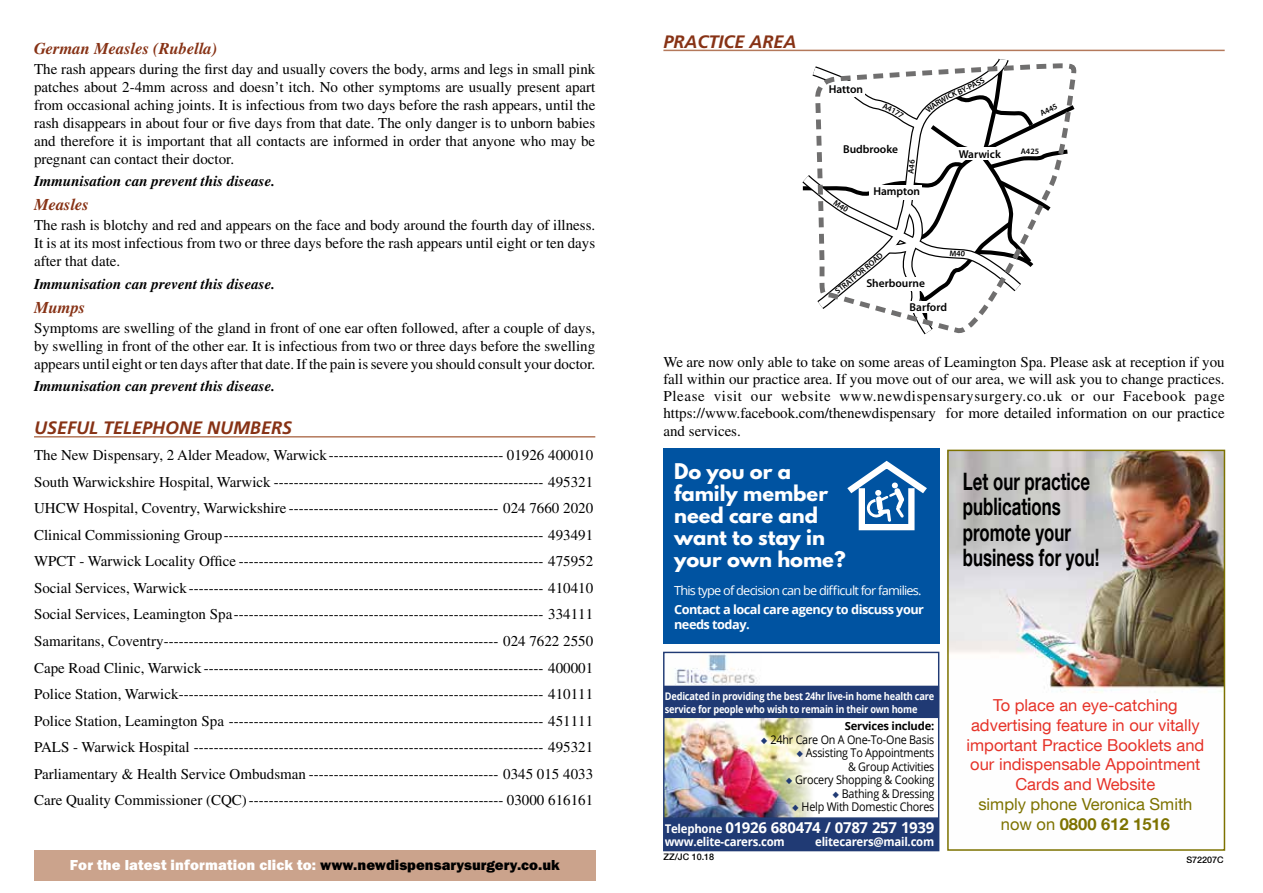
<style>
.page{position:relative;width:1263px;height:893px;background:#fff}
.page>*{position:absolute;margin:0;border:0;box-sizing:border-box;transform-origin:0 0}
.t1{font:700 24px/25.5px "Helvetica Neue LT Com";color:#000;scale:.7 1}
.t2{font:700 19.2px/22.2px "League Spartan";color:#fff}
.t3{font:italic 700 18px "Frutiger";color:#873215}
.t4{font:16.5px/19.8px "Helvetica Neue LT Com";color:#e63329;text-align:center}
.t5{font:16.5px/19.8px "Helvetica Neue LT Com";color:#7d7200;text-align:center}
.t6{font:italic 700 16.5px "Times LT Std";color:#873215}
.t7{font:15px/26.5px "Times LT Std";color:#000;text-align:justify}
.t8{font:italic 700 15px "Times LT Std";color:#000}
.t9{font:800 15px "Franklin Gothic Itc T";letter-spacing:.01em;color:#fff}
.t10{font:700 15px "Open Sans";letter-spacing:-.02em;color:#fff}
.t11{font:700 12.6px/15px "Open Sans";letter-spacing:-.04em;color:#fff}
.t12{font:12.6px "Open Sans";letter-spacing:-.06em;color:#fff}
.t13{font:12px/13.5px "Open Sans";letter-spacing:-.02em;color:#000;text-align:right;scale:.9 1}
.t14{font:700 12px "Open Sans";letter-spacing:-.02em;color:#fff;scale:.95 1}
.t15{font:600 11.4px/23.7px "Myriad Pro";color:#000}
.t16{font:700 11.25px "Open Sans";letter-spacing:-.02em;color:#000}
.t17{font:700 10.5px/12.6px "Open Sans";letter-spacing:-.02em;color:#fff;scale:.88 1}
.t18{font:500 9px "Helvetica Neue LT Com";color:#000}
.t19{font:600 8.25px "Myriad Pro";color:#000}
.s1{color:#000}
.s2{color:#203a74}
.s3{font-size:12px}
.s4{font-weight:700}
</style>
<div class="page">
<div style="left:34px;top:850px;width:561px;height:31px;background:#cba38c"></div>
<hr style="left:34px;top:436px;width:561px;height:2px;background:#b4795b">
<hr style="left:663px;top:50px;width:562px;height:1px;background:#b4795b">
<div style="left:663px;top:449px;width:277px;height:195px;background:#0053a1"></div>
<svg style="left:839px;top:448px;width:97px;height:83px"></svg>
<img style="left:665px;top:718px;width:150px;height:99px">
<img style="left:675px;top:654px;width:83px;height:30px">
<div style="left:663px;top:817px;width:276px;height:33px;background:#203a74;border:1px solid #203a74"></div>
<div style="left:664px;top:686px;width:275px;height:32px;background:#203a74"></div>
<div style="left:663px;top:652px;width:276px;height:199px;border:1px solid #203a74"></div>
<img style="left:950px;top:453px;width:272px;height:240px">
<div style="left:947px;top:450px;width:278px;height:401px;border:2px solid #7d7200"></div>
<svg style="left:802px;top:61px;width:275px;height:274px"></svg>
<p class="t6" style="left:34px;top:39px;width:185px">German Measles (Rubella)</p>
<p class="t7" style="left:34px;top:60px;width:563px;line-height:18px">The rash appears during the first day and usually covers the body, arms and legs in small pink patches about 2-4mm across and doesn’t itch. No other symptoms are usually present apart from occasional aching joints. It is infectious from two days before the rash appears, until the rash disappears in about four or five days from that date. The only danger is to unborn babies and therefore it is important that all contacts are informed in order that anyone who may be pregnant can contact their doctor.</p>
<p class="t8" style="left:34px;top:172px;width:243px">Immunisation can prevent this disease.</p>
<p class="t6" style="left:34px;top:195px;width:56px">Measles</p>
<p class="t7" style="left:34px;top:216px;width:563px;line-height:18px">The rash is blotchy and red and appears on the face and body around the fourth day of illness.<br>It is at its most infectious from two or three days before the rash appears until eight or ten days after that date.</p>
<p class="t8" style="left:34px;top:275px;width:243px">Immunisation can prevent this disease.</p>
<p class="t6" style="left:34px;top:297px;width:53px">Mumps</p>
<p class="t7" style="left:34px;top:319px;width:563px;line-height:18px">Symptoms are swelling of the gland in front of one ear often followed, after a couple of days, by swelling in front of the other ear. It is infectious from two or three days before the swelling appears until eight or ten days after that date. If the pain is severe you should consult your doctor.</p>
<p class="t8" style="left:34px;top:377px;width:243px">Immunisation can prevent this disease.</p>
<p class="t3" style="left:34px;top:417px;width:260px">USEFUL TELEPHONE NUMBERS</p>
<p class="t7" style="left:34px;top:442px;width:561px">The New Dispensary, 2 Alder Meadow, Warwick----------------------------------- 01926 400010<br>South Warwickshire Hospital, Warwick ------------------------------------------------------ 495321<br>UHCW Hospital, Coventry, Warwickshire ------------------------------------------ 024 7660 2020<br>Clinical Commissioning Group---------------------------------------------------------------- 493491<br>WPCT - Warwick Locality Office ------------------------------------------------------------- 475952<br>Social Services, Warwick ----------------------------------------------------------------------- 410410<br>Social Services, Leamington Spa-------------------------------------------------------------- 334111<br>Samaritans, Coventry------------------------------------------------------------------- 024 7622 2550<br>Cape Road Clinic, Warwick -------------------------------------------------------------------- 400001<br>Police Station, Warwick------------------------------------------------------------------------- 410111<br>Police Station, Leamington Spa --------------------------------------------------------------- 451111<br>PALS - Warwick Hospital ---------------------------------------------------------------------- 495321<br>Parliamentary &amp; Health Service Ombudsman -------------------------------------- 0345 015 4033<br>Care Quality Commissioner (CQC)--------------------------------------------------- 03000 616161</p>
<p class="t9" style="left:70px;top:856px;width:491px">For the latest information click to: <span class="s1">www.newdispensarysurgery.co.uk</span></p>
<p class="t3" style="left:663px;top:31px;width:135px">PRACTICE AREA</p>
<p class="t15" style="left:829px;top:77px;width:36px">Hatton</p>
<p class="t15" style="left:843px;top:137px;width:57px">Budbrooke</p>
<p class="t15" style="left:873px;top:179px;width:48px">Hampton</p>
<p class="t15" style="left:959px;top:142px;width:44px">Warwick</p>
<p class="t19" style="left:1038px;top:109px;width:20px;rotate:-26deg">A445</p>
<p class="t19" style="left:1021px;top:146px;width:20px">A425</p>
<p class="t19" style="left:847px;top:276px;width:27px;rotate:-39deg">TFOR R</p>
<p class="t19" style="left:833px;top:288px;width:20px;rotate:-40deg">STRA</p>
<p class="t15" style="left:909px;top:271px;width:39px;text-indent:-43px">Sherbourne<br>Barford</p>
<p class="t7" style="left:663px;top:353px;width:563px;line-height:17.4px">We are now only able to take on some areas of Leamington Spa. Please ask at reception if you fall within our practice area. If you move out of our area, we will ask you to change practices.<br>Please visit our website www.newdispensarysurgery.co.uk or our Facebook page https://www.facebook.com/thenewdispensary for more detailed information on our practice and services.</p>
<p class="t2" style="left:674px;top:459px;width:173px">Do you or a family member need care and want to stay in your own home?</p>
<p class="t12" style="left:674px;top:582px;width:249px">This type of decision can be difficult for families.</p>
<p class="t11" style="left:674px;top:602px;width:251px">Contact a local care agency to discuss your needs today.</p>
<h1 class="t1" style="left:963px;top:468px;width:197px">Let our practice publications promote your business for you!</h1>
<p class="t17" style="left:665px;top:690px;width:308px">Dedicated in providing the best 24hr live-in home health care service for people who wish to remain in their own home</p>
<p class="t16" style="left:845px;top:718px;width:91px">Services include:</p>
<p class="t13" style="left:761px;top:732px;width:194px"><span class="s2">◆</span> 24hr Care On A One-To-One Basis</p>
<p class="t13" style="left:796px;top:746px;width:155px"><span class="s2">◆</span> Assisting To Appointments &amp; Group Activities</p>
<p class="t13" style="left:786px;top:773px;width:167px"><span class="s2">◆</span> Grocery Shopping &amp; Cooking</p>
<p class="t13" style="left:832px;top:786px;width:115px"><span class="s2">◆</span> Bathing &amp; Dressing</p>
<p class="t13" style="left:792px;top:800px;width:159px"><span class="s2">◆</span> Help With Domestic Chores</p>
<p class="t10" style="left:665px;top:817px;width:271px"><span class="s3">Telephone</span> 01926 680474 / 0787 257 1939</p>
<p class="t14" style="left:665px;top:833px;width:128px">www.elite-carers.com</p>
<p class="t14" style="left:815px;top:833px;width:127px">elitecarers@mail.com</p>
<p class="t4" style="left:966px;top:695px;width:239px">To place an eye-catching advertising feature in our vitally important Practice Booklets and our indispensable Appointment<br>Cards and Website</p>
<p class="t5" style="left:978px;top:794px;width:215px">simply phone Veronica Smith now on <span class="s4">0800 612 1516</span></p>
<p class="t18" style="left:663px;top:852px;width:52px">ZZ/JC 10.18</p>
<p class="t18" style="left:1186px;top:854px;width:39px">S72207C</p>
</div>
